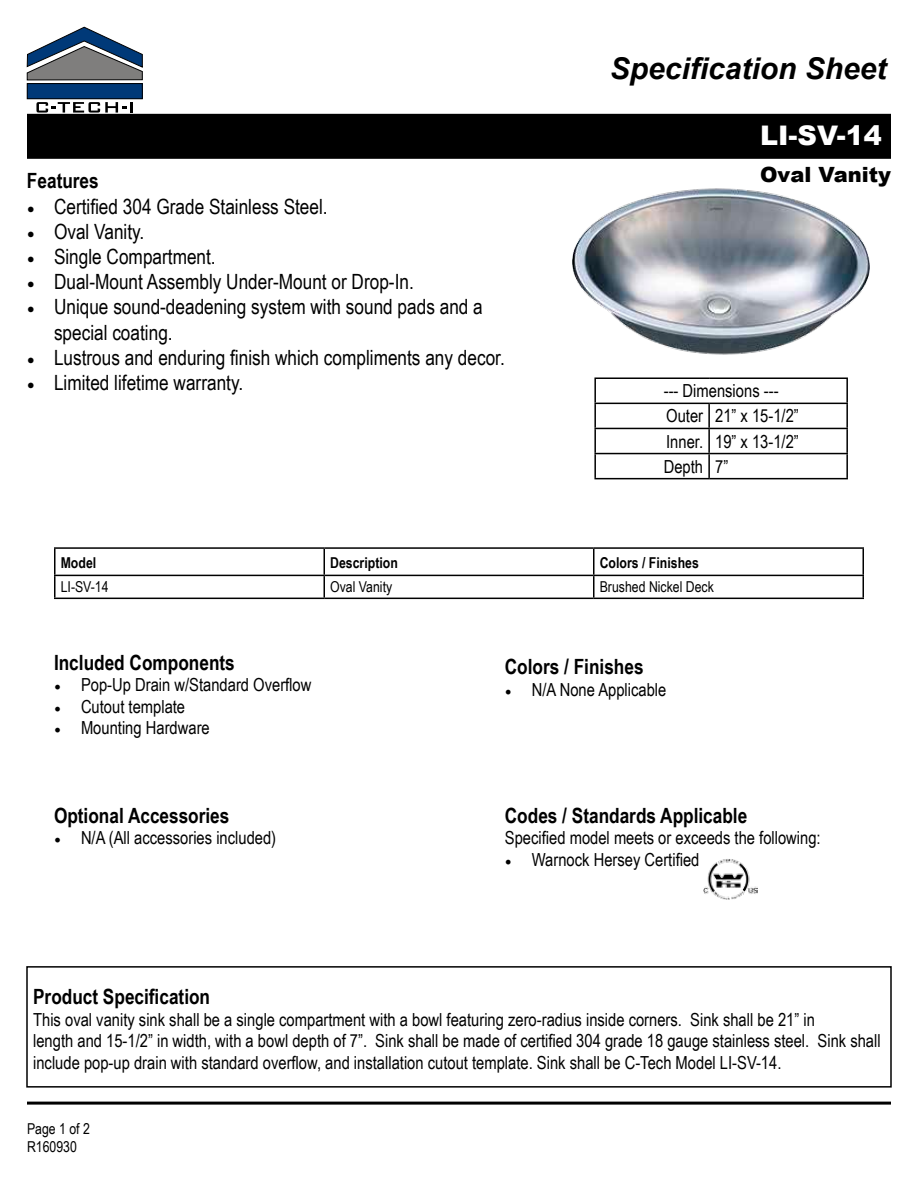
<style>
.page{position:relative;width:918px;height:1188px;background:#fff}
.page>*{position:absolute;margin:0;border:0;box-sizing:border-box;transform-origin:0 0}
.t1{font:italic 700 30px "Arial";color:#000}
.t2{font:900 27px "Arial";color:#fff}
.t3{font:21px/25.2px "Arial Narrow";color:#000}
.t4{font:700 21px "Arial Narrow";color:#000}
.t5{font:900 21px "Arial";color:#000}
.t6{font:18px/25px "Arial Narrow";color:#000}
.t7{font:15px/18px "Arial Narrow";color:#000}
.t8{font:700 15px "Arial Narrow";color:#000}
.s1{font-family:"Minion Pro"}
</style>
<div class="page">
<div style="left:27px;top:84px;width:115px;height:15px;background:#003978"></div>
<div style="left:27px;top:84px;width:115px;height:15px;border:1px solid #000"></div>
<svg style="left:27px;top:27px;width:115px;height:53px"></svg>
<svg style="left:36px;top:102px;width:97px;height:11px"></svg>
<div style="left:27px;top:114px;width:864px;height:45px;background:#000"></div>
<img style="left:573px;top:188px;width:297px;height:167px">
<div style="left:26px;top:966px;width:866px;height:122px;border:2px solid #000"></div>
<hr style="left:27px;top:1102px;width:864px;height:3px;background:#000">
<hr style="left:54px;top:547px;width:270px;height:2px;background:#000">
<hr style="left:54px;top:549px;width:2px;height:26px;background:#000">
<hr style="left:324px;top:547px;width:270px;height:2px;background:#000">
<hr style="left:594px;top:547px;width:270px;height:2px;background:#000">
<hr style="left:862px;top:549px;width:2px;height:26px;background:#000">
<hr style="left:54px;top:575px;width:270px;height:1px;background:#000">
<hr style="left:54px;top:576px;width:2px;height:22px;background:#000">
<hr style="left:324px;top:575px;width:270px;height:1px;background:#000">
<svg style="left:324px;top:549px;width:1px;height:49px"></svg>
<hr style="left:594px;top:575px;width:270px;height:1px;background:#000">
<svg style="left:593px;top:549px;width:1px;height:49px"></svg>
<hr style="left:862px;top:576px;width:2px;height:22px;background:#000">
<hr style="left:54px;top:598px;width:270px;height:1px;background:#000">
<hr style="left:324px;top:598px;width:270px;height:1px;background:#000">
<hr style="left:594px;top:598px;width:270px;height:1px;background:#000">
<hr style="left:594px;top:377px;width:115px;height:2px;background:#000">
<hr style="left:594px;top:379px;width:2px;height:24px;background:#000">
<hr style="left:709px;top:377px;width:139px;height:2px;background:#000">
<hr style="left:846px;top:379px;width:2px;height:24px;background:#000">
<hr style="left:594px;top:403px;width:115px;height:1px;background:#000">
<hr style="left:594px;top:404px;width:2px;height:24px;background:#000">
<hr style="left:709px;top:403px;width:139px;height:1px;background:#000">
<hr style="left:708px;top:404px;width:2px;height:24px;background:#000">
<hr style="left:846px;top:404px;width:2px;height:24px;background:#000">
<hr style="left:594px;top:428px;width:115px;height:1px;background:#000">
<hr style="left:594px;top:429px;width:2px;height:24px;background:#000">
<hr style="left:709px;top:428px;width:139px;height:1px;background:#000">
<hr style="left:708px;top:429px;width:2px;height:24px;background:#000">
<hr style="left:846px;top:429px;width:2px;height:24px;background:#000">
<hr style="left:594px;top:453px;width:115px;height:1px;background:#000">
<hr style="left:594px;top:454px;width:2px;height:24px;background:#000">
<hr style="left:709px;top:453px;width:139px;height:1px;background:#000">
<hr style="left:708px;top:454px;width:2px;height:24px;background:#000">
<hr style="left:846px;top:454px;width:2px;height:24px;background:#000">
<hr style="left:594px;top:478px;width:115px;height:1px;background:#000">
<hr style="left:709px;top:478px;width:139px;height:1px;background:#000">
<img style="left:704px;top:859px;width:54px;height:40px">
<p class="t4" style="left:27px;top:165px;width:73px">Features</p>
<p class="t3" style="left:27px;top:193px;width:302px"><span class="s1">•</span> Certified 304 Grade Stainless Steel.</p>
<p class="t3" style="left:27px;top:218px;width:119px"><span class="s1">•</span> Oval Vanity.</p>
<p class="t3" style="left:27px;top:243px;width:190px"><span class="s1">•</span> Single Compartment.</p>
<p class="t3" style="left:27px;top:269px;width:388px"><span class="s1">•</span> Dual-Mount Assembly Under-Mount or Drop-In.</p>
<p class="t3" style="left:54px;top:294px;width:430px;text-indent:-27px"><span class="s1">•</span> Unique sound-deadening system with sound pads and a special coating.</p>
<p class="t3" style="left:27px;top:344px;width:479px"><span class="s1">•</span> Lustrous and enduring finish which compliments any decor.</p>
<p class="t3" style="left:27px;top:369px;width:218px"><span class="s1">•</span> Limited lifetime warranty.</p>
<h1 class="t1" style="left:610px;top:49px;width:278px">Specification Sheet</h1>
<h2 class="t2" style="left:760px;top:116px;width:123px">LI-SV-14</h2>
<p class="t5" style="left:760px;top:159px;width:132px">Oval Vanity</p>
<p class="t6" style="left:664px;top:378px;width:137px">--- Dimensions ---<br>Outer 21” x 15-1/2”<br>Inner. 19” x 13-1/2”<br>Depth 7”</p>
<p class="t8" style="left:61px;top:551px;width:37px">Model</p>
<p class="t8" style="left:330px;top:551px;width:69px">Description</p>
<p class="t8" style="left:600px;top:551px;width:101px">Colors / Finishes</p>
<p class="t7" style="left:61px;top:577px;width:49px">LI-SV-14</p>
<p class="t7" style="left:330px;top:577px;width:64px">Oval Vanity</p>
<p class="t7" style="left:600px;top:577px;width:116px">Brushed Nickel Deck</p>
<p class="t4" style="left:54px;top:646px;width:182px">Included Components</p>
<p class="t6" style="left:54px;top:672px;width:259px"><span class="s1">•</span> Pop-Up Drain w/Standard Overflow</p>
<p class="t6" style="left:54px;top:693px;width:133px"><span class="s1">•</span> Cutout template</p>
<p class="t6" style="left:54px;top:715px;width:157px"><span class="s1">•</span> Mounting Hardware</p>
<p class="t4" style="left:54px;top:799px;width:177px">Optional Accessories</p>
<p class="t6" style="left:54px;top:825px;width:224px"><span class="s1">•</span> N/A (All accessories included)</p>
<p class="t4" style="left:505px;top:651px;width:140px">Colors / Finishes</p>
<p class="t6" style="left:505px;top:676px;width:163px"><span class="s1">•</span> N/A None Applicable</p>
<p class="t4" style="left:505px;top:799px;width:244px">Codes / Standards Applicable</p>
<p class="t6" style="left:505px;top:825px;width:317px">Specified model meets or exceeds the following:</p>
<p class="t6" style="left:505px;top:846px;width:196px"><span class="s1">•</span> Warnock Hersey Certified</p>
<p class="t4" style="left:33px;top:981px;width:179px">Product Specification</p>
<p class="t6" style="left:33px;top:1008px;width:849px;line-height:21.6px">This oval vanity sink shall be a single compartment with a bowl featuring zero-radius inside corners. Sink shall be 21” in<br>length and 15-1/2” in width, with a bowl depth of 7”. Sink shall be made of certified 304 grade 18 gauge stainless steel. Sink shall include pop-up drain with standard overflow, and installation cutout template. Sink shall be C-Tech Model LI-SV-14.</p>
<p class="t7" style="left:27px;top:1119px;width:64px">Page 1 of 2<br>R160930</p>
</div>
